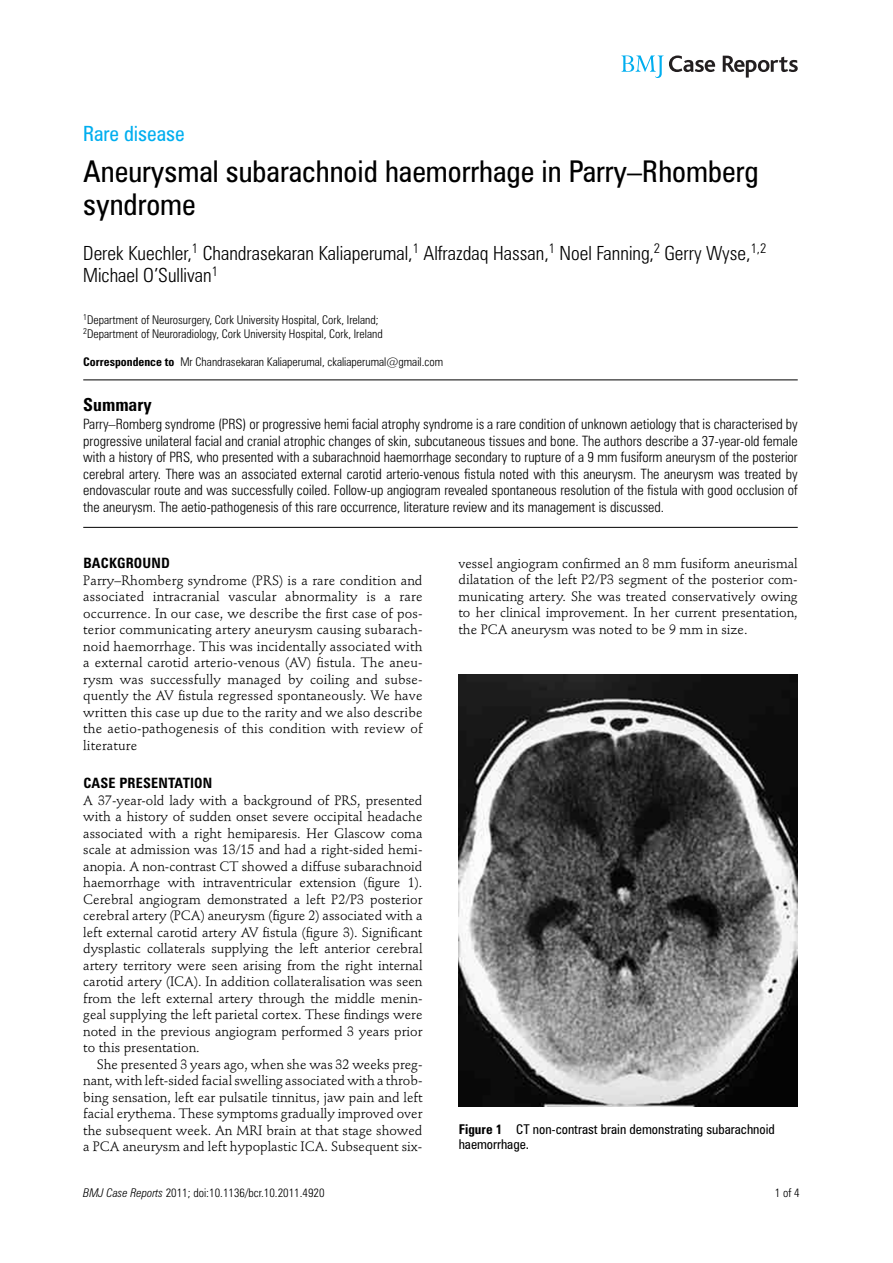
<style>
.page{position:relative;width:893px;height:1263px;background:#fff}
.page>*{position:absolute;margin:0;border:0;box-sizing:border-box;transform-origin:0 0}
.t1{font:condensed 30px/33px "Zurich BT";color:#000}
.t2{font:condensed 21px "Zurich BT";color:#00aeef}
.t3{font:300 condensed 19.5px/22.5px "Zurich BT";color:#000}
.t4{font:700 condensed 18px "Zurich BT";color:#000}
.t5{font:300 condensed 14.25px/16.5px "Zurich BT";color:#000;text-align:justify}
.t6{font:700 condensed 14.25px "Zurich BT";letter-spacing:.015em;color:#000}
.t7{font:13.5px/16.5px "Stempel Schneidler Std";color:#000;text-align:justify}
.t8{font:condensed 13.5px/15px "Zurich BT";color:#000}
.t9{font:300 condensed 12px/13.5px "Zurich BT";color:#000}
.s1{font-weight:700}
.s2{font-style:italic}
</style>
<div class="page">
<svg style="left:621px;top:56px;width:94px;height:22px"></svg>
<svg style="left:723px;top:56px;width:75px;height:22px"></svg>
<hr style="left:83px;top:380px;width:715px;height:1px;background:#000">
<hr style="left:83px;top:527px;width:715px;height:1px;background:#000">
<img style="left:459px;top:674px;width:339px;height:432px">
<h2 class="t2" style="left:83px;top:126px;width:103px">Rare disease</h2>
<h1 class="t1" style="left:83px;top:157px;width:677px">Aneurysmal subarachnoid haemorrhage in Parry–Rhomberg syndrome</h1>
<h3 class="t3" style="left:83px;top:243px;width:685px">Derek Kuechler, <sup>1</sup> Chandrasekaran Kaliaperumal, <sup>1</sup> Alfrazdaq Hassan, <sup>1</sup> Noel Fanning, <sup>2</sup> Gerry Wyse, <sup>1,2<br></sup>Michael O’Sullivan <sup>1</sup></h3>
<p class="t9" style="left:83px;top:314px;width:301px"><sup>1</sup> Department of Neurosurgery, Cork University Hospital, Cork, Ireland ;<br><sup>2</sup> Department of Neuroradiology, Cork University Hospital, Cork, Ireland</p>
<p class="t9" style="left:83px;top:356px;width:361px"><span class="s1">Correspondence to</span> Mr Chandrasekaran Kaliaperumal, ckaliaperumal@gmail.com</p>
<h3 class="t4" style="left:83px;top:398px;width:70px">Summary</h3>
<p class="t5" style="left:83px;top:417px;width:716px">Parry–Romberg syndrome (PRS) or progressive hemi facial atrophy syndrome is a rare condition of unknown aetiology that is characterised by progressive unilateral facial and cranial atrophic changes of skin, subcutaneous tissues and bone. The authors describe a 37-year-old female with a history of PRS, who presented with a subarachnoid haemorrhage secondary to rupture of a 9 mm fusiform aneurysm of the posterior cerebral artery. There was an associated external carotid arterio-venous fistula noted with this aneurysm. The aneurysm was treated by endovascular route and was successfully coiled. Follow-up angiogram revealed spontaneous resolution of the fistula with good occlusion of the aneurysm. The aetio-pathogenesis of this rare occurrence, literature review and its management is discussed.</p>
<p class="t6" style="left:83px;top:558px;width:88px">BACKGROUND</p>
<p class="t7" style="left:83px;top:573px;width:341px">Parry–Rhomberg syndrome (PRS) is a rare condition and associated intracranial vascular abnormality is a rare occurrence. In our case, we describe the first case of pos&shy;terior communicating artery aneurysm causing subarach&shy;noid haemorrhage. This was incidentally associated with a external carotid arterio-venous (AV) fistula. The aneu&shy;rysm was successfully managed by coiling and subse&shy;quently the AV fistula regressed spontaneously. We have written this case up due to the rarity and we also describe the aetio-pathogenesis of this condition with review of literature</p>
<p class="t6" style="left:83px;top:778px;width:130px">CASE PRESENTATION</p>
<p class="t7" style="left:83px;top:793px;width:341px">A 37-year-old lady with a background of PRS, presented with a history of sudden onset severe occipital headache associated with a right hemiparesis. Her Glascow coma scale at admission was 13/15 and had a right-sided hemi&shy;anopia. A non-contrast CT showed a diffuse subarachnoid haemorrhage with intraventricular extension ( figure 1 ).<br>Cerebral angiogram demonstrated a left P2/P3 posterior cerebral artery (PCA) aneurysm ( figure 2 ) associated with a left external carotid artery AV fistula ( figure 3 ). Significant dysplastic collaterals supplying the left anterior cerebral artery territory were seen arising from the right internal carotid artery (ICA). In addition collateralisation was seen from the left external artery through the middle menin&shy;geal supplying the left parietal cortex. These findings were noted in the previous angiogram performed 3 years prior to this presentation.</p>
<p class="t7" style="left:83px;top:1057px;width:341px;text-indent:13px">She presented 3 years ago, when she was 32 weeks preg&shy;nant, with left-sided facial swelling associated with a throb&shy;bing sensation, left ear pulsatile tinnitus, jaw pain and left facial erythema. These symptoms gradually improved over the subsequent week. An MRI brain at that stage showed a PCA aneurysm and left hypoplastic ICA. Subsequent six-</p>
<p class="t7" style="left:458px;top:556px;width:341px">vessel angiogram confirmed an 8 mm fusiform aneurismal dilatation of the left P2/P3 segment of the posterior com&shy;municating artery. She was treated conservatively owing to her clinical improvement. In her current presentation, the PCA aneurysm was noted to be 9 mm in size.</p>
<p class="t8" style="left:459px;top:1123px;width:318px"><span class="s1">Figure 1</span> CT non-contrast brain demonstrating subarachnoid haemorrhage.</p>
<p class="t9" style="left:83px;top:1187px;width:243px"><span class="s2">BMJ Case Reports</span> 2011; doi:10.1136/bcr.10.2011.4920</p>
<p class="t9" style="left:775px;top:1187px;width:26px">1 of 4</p>
</div>
